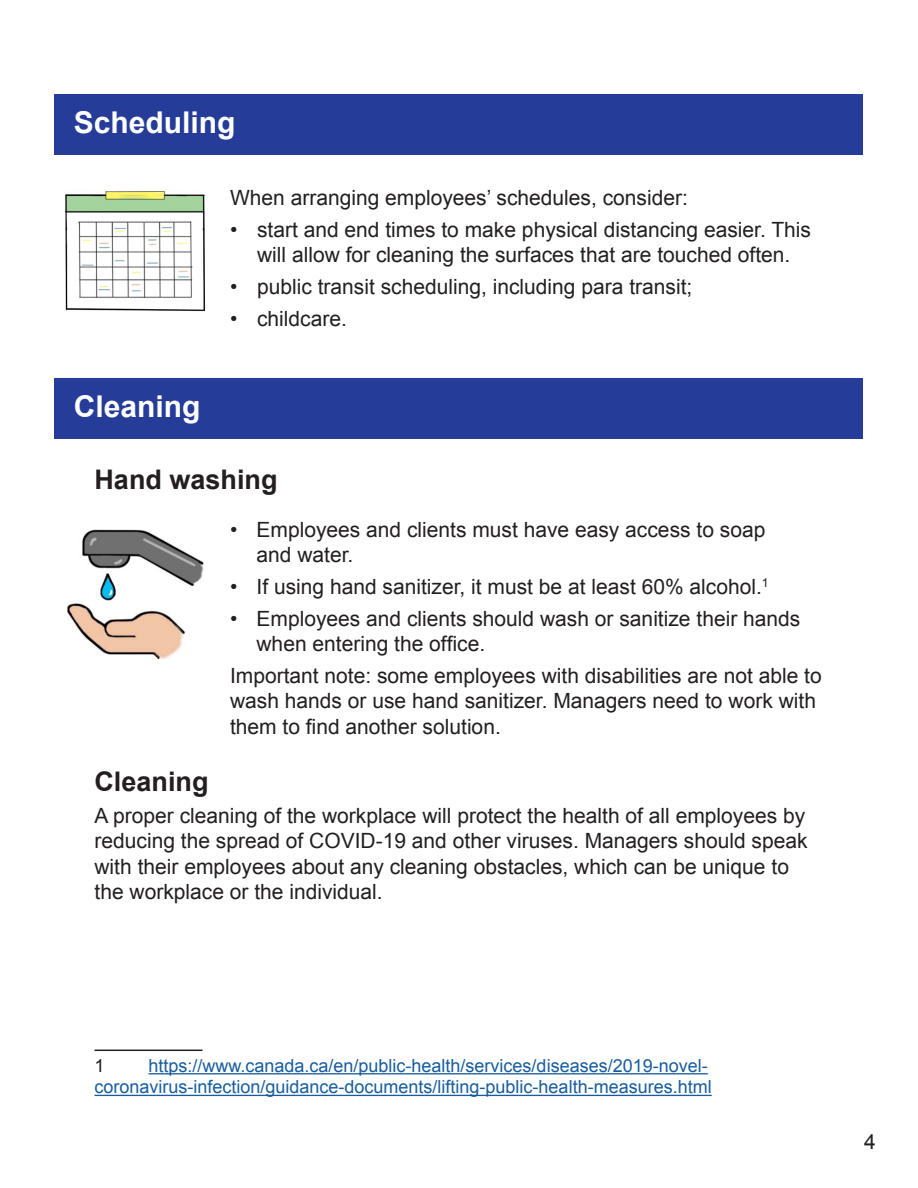
<style>
.page{position:relative;width:918px;height:1188px;background:#fff}
.page>*{position:absolute;margin:0;border:0;box-sizing:border-box;transform-origin:0 0}
.H2_White{font:700 30px "Arial";color:#fff}
.H3_Black{font:700 27px "Arial";color:#231f20}
.Body{font:21px/25.2px "Arial";color:#231f20}
.Body_Bullets_1{font:21px/25.2px "Arial";color:#231f20}
.Body_Bullets_1-2{font:18px/21.6px "Arial";color:#175d9e;text-align:right}
.Body_Bullets_1-3{font:18px "Arial";color:#231f20}
</style>
<div class="page">
<div style="left:55px;top:94px;width:808px;height:61px;background:#253d98"></div>
<div style="left:55px;top:378px;width:808px;height:61px;background:#253d98"></div>
<img style="left:66px;top:189px;width:138px;height:123px">
<img style="left:67px;top:529px;width:137px;height:129px">
<hr style="left:94px;top:1050px;width:108px;height:1px;background:#231f20">
<hr style="left:148px;top:1073px;width:560px;height:1px;background:#175d9e">
<hr style="left:94px;top:1095px;width:618px;height:1px;background:#175d9e">
<h2 class="H2_White" style="left:74px;top:103px;width:163px">Scheduling</h2>
<h2 class="H2_White" style="left:74px;top:387px;width:128px">Cleaning</h2>
<p class="Body" style="left:230px;top:185px;width:459px">When arranging employees’ schedules, consider:</p>
<p class="Body_Bullets_1" style="left:230px;top:217px;width:583px;text-align:center">• start and end times to make physical distancing easier. This will allow for cleaning the surfaces that are touched often.</p>
<p class="Body_Bullets_1" style="left:230px;top:274px;width:464px">• public transit scheduling, including para transit;</p>
<p class="Body_Bullets_1" style="left:230px;top:306px;width:118px">• childcare.</p>
<h3 class="H3_Black" style="left:94px;top:462px;width:185px">Hand washing</h3>
<p class="Body_Bullets_1" style="left:256px;top:517px;width:510px;text-indent:-26px">• Employees and clients must have easy access to soap and water.</p>
<p class="Body_Bullets_1" style="left:230px;top:574px;width:540px">• If using hand sanitizer, it must be at least 60% alcohol.<sup>1</sup></p>
<p class="Body_Bullets_1" style="left:256px;top:606px;width:545px;text-indent:-26px">• Employees and clients should wash or sanitize their hands when entering the office.</p>
<p class="Body" style="left:230px;top:663px;width:593px">Important note: some employees with disabilities are not able to wash hands or use hand sanitizer. Managers need to work with them to find another solution.</p>
<h3 class="H3_Black" style="left:94px;top:764px;width:116px">Cleaning</h3>
<p class="Body" style="left:94px;top:803px;width:715px">A proper cleaning of the workplace will protect the health of all employees by reducing the spread of COVID-19 and other viruses. Managers should speak with their employees about any cleaning obstacles, which can be unique to the workplace or the individual.</p>
<p class="Body_Bullets_1-2" style="left:94px;top:1055px;width:619px">https://www.canada.ca/en/public-health/services/diseases/2019-novel&shy;coronavirus-infection/guidance-documents/lifting-public-health-measures.html</p>
<p class="Body_Bullets_1-3" style="left:94px;top:1054px;width:12px">1</p>
<p class="Body" style="left:864px;top:1130px;width:13px">4</p>
</div>
